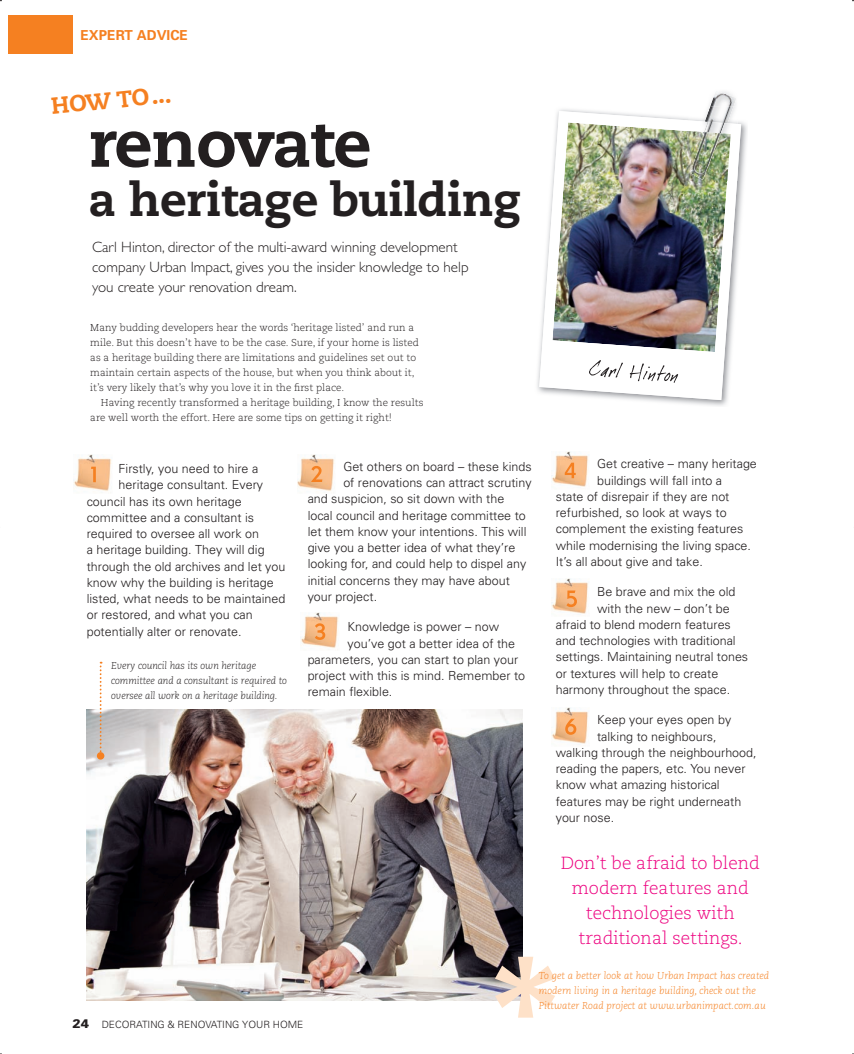
<style>
.page{position:relative;width:854px;height:1054px;background:#fff}
.page>*{position:absolute;margin:0;border:0;box-sizing:border-box;transform-origin:0 0}
.t1{font:800 66px "Caecilia";letter-spacing:-.03em;color:#231f20}
.t2{font:800 46.38px "Caecilia";letter-spacing:-.01em;color:#231f20}
.t3{font:800 23.25px "Caecilia";color:#f58021}
.t4{font:300 17.5px/25px "Caecilia";color:#ed0280;text-align:center}
.t5{font:300 15px/20px "Gill Sans";color:#231f20}
.t6{font:700 13.75px "Univers";color:#f58021}
.t7{font:300 12.5px "Univers";color:#231f20}
.t8{font:300 10px/15px "Caecilia";color:#231f20}
.t9{font:italic 300 10px/15px "Caecilia";color:#f58021}
.t10{font:italic 300 10px/15px "Caecilia";letter-spacing:-.01em;color:#231f20}
.t11{font:300 10px "Univers";color:#231f20}
.s1{font-weight:900;font-size:12.5px}
</style>
<div class="page">
<img style="left:551px;top:707px;width:37px;height:37px">
<img style="left:537px;top:109px;width:210px;height:297px">
<svg style="left:539px;top:111px;width:202px;height:289px"></svg>
<img style="left:552px;top:122px;width:175px;height:230px">
<img style="left:689px;top:105px;width:48px;height:15px">
<img style="left:689px;top:120px;width:48px;height:61px">
<img style="left:689px;top:131px;width:41px;height:50px">
<img style="left:710px;top:91px;width:26px;height:16px">
<img style="left:705px;top:107px;width:28px;height:16px">
<img style="left:704px;top:121px;width:23px;height:12px">
<img style="left:690px;top:132px;width:31px;height:48px">
<svg style="left:589px;top:360px;width:89px;height:22px"></svg>
<img style="left:87px;top:709px;width:435px;height:290px">
<img style="left:74px;top:454px;width:38px;height:37px">
<svg style="left:91px;top:466px;width:5px;height:16px"></svg>
<img style="left:297px;top:454px;width:38px;height:37px">
<svg style="left:311px;top:465px;width:11px;height:17px"></svg>
<img style="left:301px;top:612px;width:38px;height:36px">
<svg style="left:315px;top:623px;width:10px;height:16px"></svg>
<img style="left:551px;top:451px;width:37px;height:36px">
<svg style="left:565px;top:462px;width:11px;height:16px"></svg>
<svg style="left:565px;top:718px;width:11px;height:16px"></svg>
<svg style="left:100px;top:661px;width:2px;height:90px"></svg>
<svg style="left:97px;top:751px;width:7px;height:8px"></svg>
<img style="left:551px;top:578px;width:37px;height:36px">
<svg style="left:566px;top:590px;width:11px;height:17px"></svg>
<svg style="left:495px;top:956px;width:60px;height:61px"></svg>
<div style="left:9px;top:15px;width:64px;height:39px;background:#f58021"></div>
<p class="t6" style="left:81px;top:30px;width:109px">EXPERT ADVICE</p>
<h3 class="t3" style="left:50px;top:96px;width:122px;rotate:-6deg">HOW TO ...</h3>
<h1 class="t1" style="left:88px;top:116px;width:284px">renovate</h1>
<h2 class="t2" style="left:88px;top:180px;width:434px">a heritage building</h2>
<p class="t5" style="left:92px;top:238px;width:378px">Carl Hinton, director of the multi-award winning development company Urban Impact, gives you the insider knowledge to help you create your renovation dream.</p>
<p class="t8" style="left:90px;top:321px;width:330px">Many budding developers hear the words ‘heritage listed’ and run a mile. But this doesn’t have to be the case. Sure, if your home is listed as a heritage building there are limitations and guidelines set out to maintain certain aspects of the house, but when you think about it, it’s very likely that’s why you love it in the first place.</p>
<p class="t8" style="left:90px;top:396px;width:335px;text-indent:11px">Having recently transformed a heritage building, I know the results are well worth the effort. Here are some tips on getting it right!</p>
<p class="t7" style="left:119px;top:464px;width:141px">Firstly, you need to hire a</p>
<p class="t7" style="left:119px;top:480px;width:146px">heritage consultant. Every</p>
<p class="t7" style="left:87px;top:496px;width:156px">council has its own heritage</p>
<p class="t7" style="left:87px;top:512px;width:169px">committee and a consultant is</p>
<p class="t7" style="left:87px;top:529px;width:174px">required to oversee all work on</p>
<p class="t7" style="left:87px;top:545px;width:179px">a heritage building. They will dig</p>
<p class="t7" style="left:87px;top:561px;width:200px">through the old archives and let you</p>
<p class="t7" style="left:87px;top:577px;width:188px">know why the building is heritage</p>
<p class="t7" style="left:87px;top:594px;width:200px">listed, what needs to be maintained</p>
<p class="t7" style="left:87px;top:610px;width:168px">or restored, and what you can</p>
<p class="t7" style="left:87px;top:626px;width:156px">potentially alter or renovate.</p>
<p class="t10" style="left:111px;top:659px;width:177px">Every council has its own heritage committee and a consultant is required to oversee all work on a heritage building.</p>
<p class="t7" style="left:343px;top:461px;width:190px">Get others on board – these kinds</p>
<p class="t7" style="left:343px;top:478px;width:190px">of renovations can attract scrutiny</p>
<p class="t7" style="left:308px;top:494px;width:198px">and suspicion, so sit down with the</p>
<p class="t7" style="left:308px;top:510px;width:220px">local council and heritage committee to</p>
<p class="t7" style="left:308px;top:526px;width:220px">let them know your intentions. This will</p>
<p class="t7" style="left:308px;top:543px;width:209px">give you a better idea of what they’re</p>
<p class="t7" style="left:308px;top:559px;width:220px">looking for, and could help to dispel any</p>
<p class="t7" style="left:308px;top:575px;width:204px">initial concerns they may have about</p>
<p class="t7" style="left:308px;top:591px;width:71px">your project.</p>
<p class="t7" style="left:348px;top:622px;width:153px">Knowledge is power – now</p>
<p class="t7" style="left:348px;top:638px;width:169px">you’ve got a better idea of the</p>
<p class="t7" style="left:308px;top:654px;width:212px">parameters, you can start to plan your</p>
<p class="t7" style="left:308px;top:671px;width:219px">project with this is mind. Remember to</p>
<p class="t7" style="left:308px;top:687px;width:86px">remain flexible.</p>
<p class="t7" style="left:597px;top:459px;width:161px">Get creative – many heritage</p>
<p class="t7" style="left:597px;top:475px;width:127px">buildings will fall into a</p>
<p class="t7" style="left:556px;top:491px;width:175px">state of disrepair if they are not</p>
<p class="t7" style="left:556px;top:508px;width:172px">refurbished, so look at ways to</p>
<p class="t7" style="left:556px;top:524px;width:189px">complement the existing features</p>
<p class="t7" style="left:556px;top:540px;width:197px">while modernising the living space.</p>
<p class="t7" style="left:556px;top:556px;width:149px">It’s all about give and take.</p>
<p class="t7" style="left:597px;top:587px;width:140px">Be brave and mix the old</p>
<p class="t7" style="left:597px;top:603px;width:134px">with the new – don’t be</p>
<p class="t7" style="left:556px;top:619px;width:177px">afraid to blend modern features</p>
<p class="t7" style="left:556px;top:635px;width:181px">and technologies with traditional</p>
<p class="t7" style="left:556px;top:652px;width:194px">settings. Maintaining neutral tones</p>
<p class="t7" style="left:556px;top:668px;width:164px">or textures will help to create</p>
<p class="t7" style="left:556px;top:684px;width:176px">harmony throughout the space.</p>
<p class="t7" style="left:597px;top:715px;width:136px">Keep your eyes open by</p>
<p class="t7" style="left:597px;top:731px;width:121px">talking to neighbours,</p>
<p class="t7" style="left:556px;top:747px;width:202px">walking through the neighbourhood,</p>
<p class="t7" style="left:556px;top:763px;width:191px">reading the papers, etc. You never</p>
<p class="t7" style="left:556px;top:780px;width:165px">know what amazing historical</p>
<p class="t7" style="left:556px;top:796px;width:187px">features may be right underneath</p>
<p class="t7" style="left:556px;top:812px;width:60px">your nose.</p>
<p class="t11" style="left:73px;top:1020px;width:232px"><span class="s1">24</span> DECORATING &amp; RENOVATING YOUR HOME</p>
<h3 class="t4" style="left:561px;top:851px;width:201px">Don’t be afraid to blend modern features and technologies with traditional settings.</h3>
<p class="t9" style="left:539px;top:968px;width:232px">To get a better look at how Urban Impact has created modern living in a heritage building, check out the<br>Pittwater Road project at www.urbanimpact.com.au</p>
</div>
